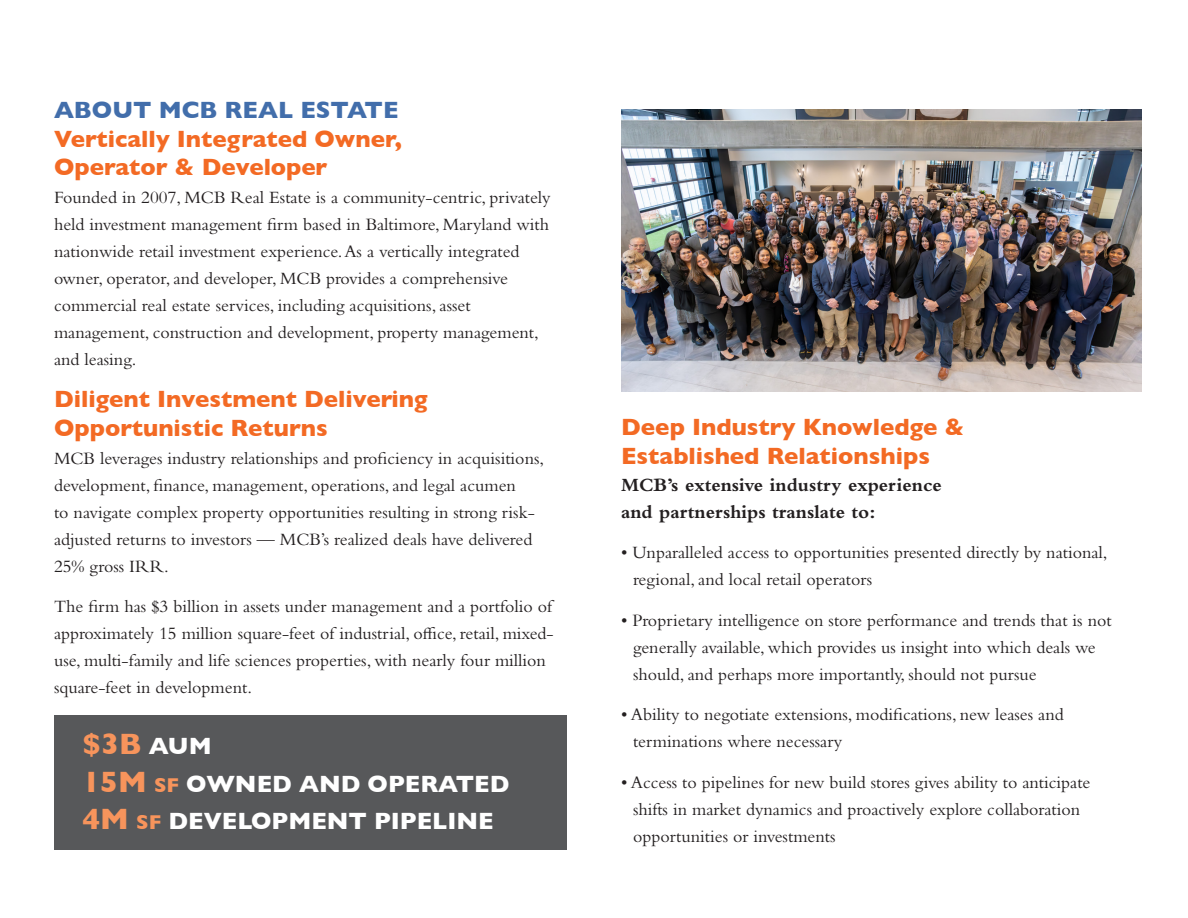
<style>
.page{position:relative;width:1188px;height:918px;background:#fff}
.page>*{position:absolute;margin:0;border:0;box-sizing:border-box;transform-origin:0 0}
.HEADING-1{font:700 30px "Gill Sans";color:#f7945c}
.HEADING-2{font:700 24px/28.8px "Gill Sans";color:#f36a24}
.HEADING-1-2{font:700 24px "Gill Sans";color:#fff}
.HEADING-1-3{font:700 24px "Gill Sans";color:#426eab}
.BODY-COPY{font:700 19.5px/27px "Bembo Std";color:#231f20}
.BODY-COPY-2{font:18px/27px "Bembo Std";color:#231f20}
.s1{font-size:24px;color:#fff}
.s2{font-size:30px;color:#f7945c}
.s3{font-family:"Gill Sans Bold SC850";font-weight:400;font-size:20.4px;color:#f7945c}
</style>
<div class="page">
<img style="left:621px;top:110px;width:520px;height:282px">
<div style="left:54px;top:716px;width:513px;height:134px;background:#57585a"></div>
<p class="HEADING-1-3" style="left:54px;top:91px;width:346px">ABOUT MCB REAL ESTATE</p>
<p class="HEADING-2" style="left:54px;top:123px;width:350px">Vertically Integrated Owner,<br>Operator &amp; Developer</p>
<p class="BODY-COPY-2" style="left:54px;top:183px;width:498px">Founded in 2007, MCB Real Estate is a community-centric, privately held investment management firm based in Baltimore, Maryland with nationwide retail investment experience. As a vertically integrated owner, operator, and developer, MCB provides a comprehensive commercial real estate services, including acquisitions, asset management, construction and development, property management, and leasing.</p>
<p class="HEADING-2" style="left:54px;top:384px;width:375px">Diligent Investment Delivering<br>Opportunistic Returns</p>
<p class="BODY-COPY-2" style="left:54px;top:444px;width:492px">MCB leverages industry relationships and proficiency in acquisitions, development, finance, management, operations, and legal acumen<br>to navigate complex property opportunities resulting in strong risk&shy;adjusted returns to investors — MCB’s realized deals have delivered 25% gross IRR.</p>
<p class="BODY-COPY-2" style="left:54px;top:593px;width:501px">The firm has $3 billion in assets under management and a portfolio of approximately 15 million square-feet of industrial, office, retail, mixed&shy;use, multi-family and life sciences properties, with nearly four million square-feet in development.</p>
<p class="HEADING-1" style="left:82px;top:720px;width:131px">$3B <span class="s1">AUM</span></p>
<p class="HEADING-1-2" style="left:82px;top:764px;width:429px"><span class="s2">15M</span> <span class="s3">sf</span> OWNED AND OPERATED</p>
<p class="HEADING-1-2" style="left:82px;top:802px;width:413px"><span class="s2">4M</span> <span class="s3">sf</span> DEVELOPMENT PIPELINE</p>
<p class="HEADING-2" style="left:621px;top:412px;width:345px">Deep Industry Knowledge &amp;<br>Established Relationships</p>
<p class="BODY-COPY" style="left:621px;top:471px;width:322px">MCB’s extensive industry experience and partnerships translate to:</p>
<p class="BODY-COPY-2" style="left:633px;top:539px;width:476px;text-indent:-12px">• Unparalleled access to opportunities presented directly by national, regional, and local retail operators</p>
<p class="BODY-COPY-2" style="left:633px;top:606px;width:480px;text-indent:-12px">• Proprietary intelligence on store performance and trends that is not generally available, which provides us insight into which deals we should, and perhaps more importantly, should not pursue</p>
<p class="BODY-COPY-2" style="left:633px;top:701px;width:432px;text-indent:-12px">• Ability to negotiate extensions, modifications, new leases and terminations where necessary</p>
<p class="BODY-COPY-2" style="left:633px;top:768px;width:459px;text-indent:-12px">• Access to pipelines for new build stores gives ability to anticipate shifts in market dynamics and proactively explore collaboration opportunities or investments</p>
</div>
